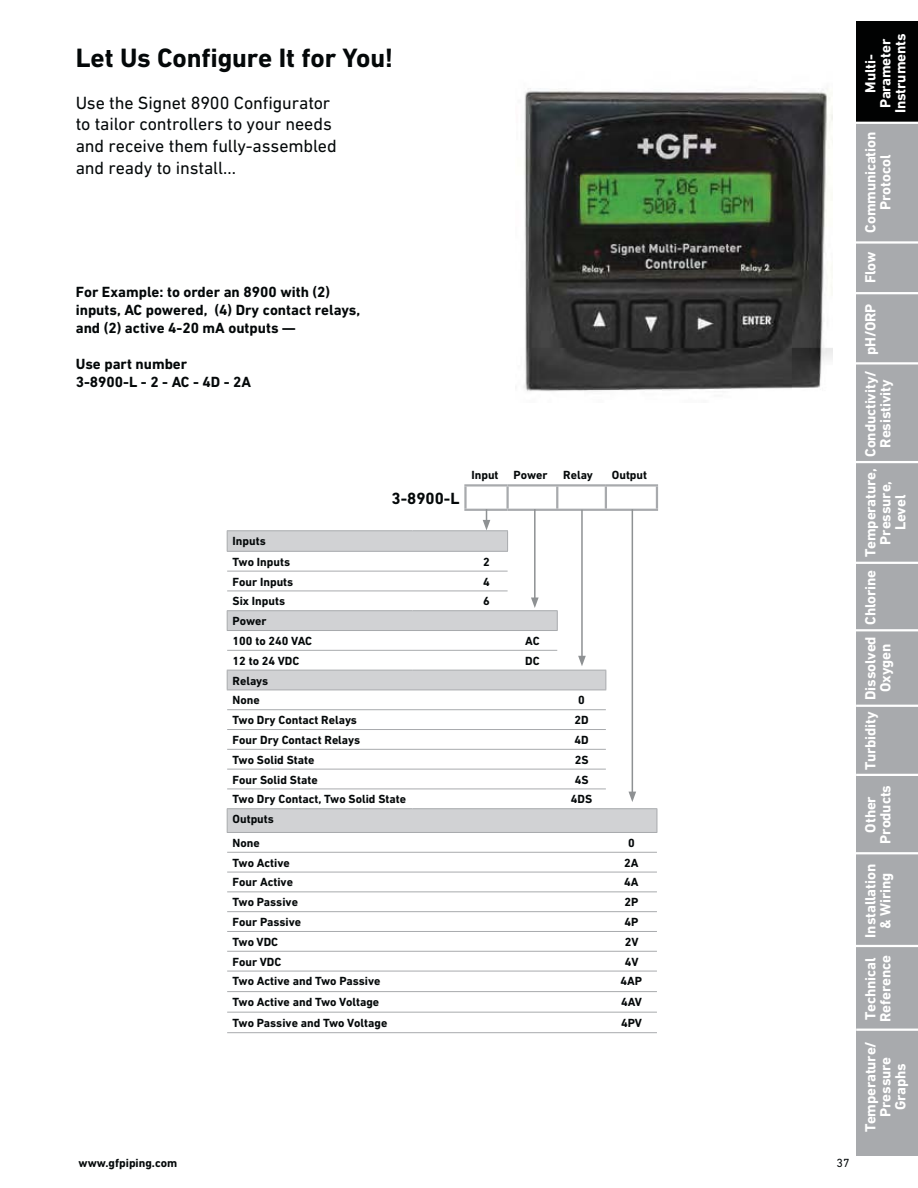
<style>
.page{position:relative;width:918px;height:1188px;background:#fff}
.page>*{position:absolute;margin:0;border:0;box-sizing:border-box;transform-origin:0 0}
.t1{font:700 27px "DIN Next W1 G";letter-spacing:-.005em;color:#040809}
.t2{font:18px/21.6px "DIN Next W1 G";letter-spacing:-.01em;color:#040809}
.t3{font:700 16.5px "DIN Next W1 G";color:#040809}
.t4{font:700 15px/15px "DIN Next W1 G";letter-spacing:-.01em;color:#fff;text-align:center}
.t5{font:700 15px/18px "DIN Next W1 G";color:#040809}
.t6{font:700 12px/19.8px "DIN Next W1 G";color:#040809}
.t7{font:12px "DIN Next W1 G";color:#040809}
</style>
<div class="page">
<svg style="left:227px;top:531px;width:430px;height:301px"></svg>
<hr style="left:227px;top:530px;width:186px;height:1px;background:#a8aaad">
<svg style="left:227px;top:531px;width:1px;height:20px"></svg>
<hr style="left:413px;top:530px;width:95px;height:1px;background:#a8aaad">
<svg style="left:507px;top:531px;width:1px;height:20px"></svg>
<hr style="left:227px;top:551px;width:281px;height:1px;background:#a8aaad">
<hr style="left:227px;top:571px;width:281px;height:1px;background:#a8aaad">
<hr style="left:227px;top:591px;width:281px;height:1px;background:#a8aaad">
<hr style="left:227px;top:610px;width:186px;height:1px;background:#a8aaad">
<svg style="left:227px;top:611px;width:1px;height:19px"></svg>
<hr style="left:413px;top:610px;width:145px;height:1px;background:#a8aaad">
<svg style="left:557px;top:611px;width:1px;height:19px"></svg>
<hr style="left:227px;top:630px;width:331px;height:1px;background:#a8aaad">
<hr style="left:227px;top:650px;width:330px;height:1px;background:#a8aaad">
<hr style="left:227px;top:670px;width:186px;height:1px;background:#a8aaad">
<svg style="left:227px;top:670px;width:1px;height:20px"></svg>
<hr style="left:413px;top:670px;width:193px;height:1px;background:#a8aaad">
<svg style="left:606px;top:670px;width:1px;height:20px"></svg>
<hr style="left:227px;top:690px;width:379px;height:1px;background:#a8aaad">
<hr style="left:227px;top:709px;width:379px;height:1px;background:#a8aaad">
<hr style="left:227px;top:729px;width:379px;height:1px;background:#a8aaad">
<hr style="left:227px;top:749px;width:379px;height:1px;background:#a8aaad">
<hr style="left:227px;top:769px;width:379px;height:1px;background:#a8aaad">
<hr style="left:227px;top:789px;width:379px;height:1px;background:#a8aaad">
<hr style="left:227px;top:808px;width:186px;height:1px;background:#a8aaad">
<svg style="left:227px;top:809px;width:1px;height:23px"></svg>
<hr style="left:413px;top:808px;width:244px;height:1px;background:#a8aaad">
<svg style="left:657px;top:809px;width:1px;height:23px"></svg>
<hr style="left:227px;top:832px;width:430px;height:1px;background:#a8aaad">
<hr style="left:227px;top:852px;width:430px;height:1px;background:#a8aaad">
<hr style="left:227px;top:872px;width:430px;height:1px;background:#a8aaad">
<hr style="left:227px;top:891px;width:430px;height:1px;background:#a8aaad">
<hr style="left:227px;top:911px;width:430px;height:1px;background:#a8aaad">
<hr style="left:227px;top:931px;width:430px;height:1px;background:#a8aaad">
<hr style="left:227px;top:951px;width:430px;height:1px;background:#a8aaad">
<hr style="left:227px;top:971px;width:430px;height:1px;background:#a8aaad">
<hr style="left:227px;top:991px;width:430px;height:1px;background:#a8aaad">
<hr style="left:227px;top:1012px;width:430px;height:1px;background:#a8aaad">
<hr style="left:227px;top:1032px;width:430px;height:1px;background:#a8aaad">
<hr style="left:508px;top:484px;width:98px;height:3px;background:#a8aaad">
<hr style="left:556px;top:487px;width:2px;height:22px;background:#a8aaad">
<hr style="left:606px;top:484px;width:52px;height:3px;background:#a8aaad">
<hr style="left:605px;top:487px;width:2px;height:22px;background:#a8aaad">
<hr style="left:656px;top:487px;width:2px;height:22px;background:#a8aaad">
<hr style="left:508px;top:509px;width:150px;height:2px;background:#a8aaad">
<hr style="left:464px;top:484px;width:44px;height:3px;background:#a8aaad">
<hr style="left:464px;top:487px;width:3px;height:22px;background:#a8aaad">
<hr style="left:506px;top:487px;width:3px;height:22px;background:#a8aaad">
<hr style="left:464px;top:509px;width:44px;height:2px;background:#a8aaad">
<svg style="left:483px;top:509px;width:7px;height:21px"></svg>
<hr style="left:534px;top:509px;width:2px;height:91px;background:#8e9193">
<svg style="left:531px;top:598px;width:8px;height:10px"></svg>
<hr style="left:581px;top:510px;width:2px;height:148px;background:#8e9193">
<svg style="left:578px;top:656px;width:8px;height:10px"></svg>
<hr style="left:632px;top:509px;width:1px;height:285px;background:#8e9193">
<svg style="left:629px;top:792px;width:7px;height:10px"></svg>
<div style="left:857px;top:23px;width:61px;height:1133px;background:#a8aaad"></div>
<div style="left:857px;top:22px;width:61px;height:101px;background:#010202"></div>
<hr style="left:856px;top:122px;width:62px;height:2px;background:#fff">
<hr style="left:856px;top:241px;width:62px;height:3px;background:#fff">
<hr style="left:856px;top:292px;width:62px;height:2px;background:#fff">
<hr style="left:855px;top:362px;width:63px;height:3px;background:#fff">
<hr style="left:856px;top:852px;width:62px;height:2px;background:#fff">
<hr style="left:855px;top:945px;width:63px;height:2px;background:#fff">
<hr style="left:856px;top:1029px;width:62px;height:2px;background:#fff">
<hr style="left:856px;top:774px;width:62px;height:2px;background:#fff">
<hr style="left:856px;top:705px;width:62px;height:2px;background:#fff">
<hr style="left:856px;top:562px;width:62px;height:2px;background:#fff">
<hr style="left:856px;top:461px;width:62px;height:2px;background:#fff">
<hr style="left:856px;top:629px;width:62px;height:2px;background:#fff">
<img style="left:524px;top:88px;width:309px;height:304px">
<h1 class="t1" style="left:76px;top:48px;width:319px">Let Us Configure It for You!</h1>
<h2 class="t2" style="left:76px;top:93px;width:263px">Use the Signet 8900 Configurator to tailor controllers to your needs and receive them fully-assembled and ready to install...</h2>
<p class="t5" style="left:76px;top:284px;width:286px">For Example: to order an 8900 with (2) inputs, AC powered, (4) Dry contact relays, and (2) active 4-20 mA outputs —</p>
<p class="t5" style="left:76px;top:356px;width:177px">Use part number<br>3-8900-L - 2 - AC - 4D - 2A</p>
<p class="t6" style="left:233px;top:532px;width:59px;line-height:20.5px">Inputs<br>Two Inputs</p>
<h3 class="t3" style="left:392px;top:492px;width:69px">3-8900-L</h3>
<p class="t6" style="left:471px;top:466px;width:78px">Input Power</p>
<p class="t6" style="left:563px;top:466px;width:31px">Relay</p>
<p class="t6" style="left:612px;top:466px;width:37px">Output</p>
<p class="t6" style="left:483px;top:552px;width:8px">2</p>
<p class="t6" style="left:233px;top:572px;width:62px">Four Inputs</p>
<p class="t6" style="left:483px;top:572px;width:8px">4</p>
<p class="t6" style="left:233px;top:592px;width:54px">Six Inputs</p>
<p class="t6" style="left:483px;top:592px;width:8px">6</p>
<p class="t6" style="left:233px;top:612px;width:81px">Power<br>100 to 240 VAC</p>
<p class="t6" style="left:525px;top:632px;width:16px">AC</p>
<p class="t6" style="left:233px;top:651px;width:68px">12 to 24 VDC</p>
<p class="t6" style="left:525px;top:651px;width:16px">DC</p>
<p class="t6" style="left:233px;top:671px;width:37px">Relays<br>None</p>
<p class="t6" style="left:578px;top:691px;width:8px">0</p>
<p class="t6" style="left:233px;top:711px;width:126px">Two Dry Contact Relays</p>
<p class="t6" style="left:574px;top:711px;width:16px">2D</p>
<p class="t6" style="left:233px;top:731px;width:129px">Four Dry Contact Relays</p>
<p class="t6" style="left:574px;top:731px;width:16px">4D</p>
<p class="t6" style="left:233px;top:750px;width:83px">Two Solid State</p>
<p class="t6" style="left:575px;top:750px;width:15px">2S</p>
<p class="t6" style="left:233px;top:770px;width:87px">Four Solid State</p>
<p class="t6" style="left:575px;top:770px;width:15px">4S</p>
<p class="t6" style="left:233px;top:790px;width:175px">Two Dry Contact, Two Solid State</p>
<p class="t6" style="left:571px;top:790px;width:23px">4DS</p>
<p class="t6" style="left:233px;top:808px;width:43px;line-height:23.7px">Outputs<br>None</p>
<p class="t6" style="left:628px;top:834px;width:8px">0</p>
<p class="t6" style="left:233px;top:853px;width:59px">Two Active</p>
<p class="t6" style="left:624px;top:853px;width:16px">2A</p>
<p class="t6" style="left:233px;top:873px;width:62px">Four Active</p>
<p class="t6" style="left:624px;top:873px;width:16px">4A</p>
<p class="t6" style="left:233px;top:893px;width:67px">Two Passive</p>
<p class="t6" style="left:624px;top:893px;width:15px">2P</p>
<p class="t6" style="left:233px;top:913px;width:70px">Four Passive</p>
<p class="t6" style="left:624px;top:913px;width:15px">4P</p>
<p class="t6" style="left:233px;top:933px;width:47px">Two VDC</p>
<p class="t6" style="left:625px;top:933px;width:15px">2V</p>
<p class="t6" style="left:233px;top:952px;width:50px">Four VDC</p>
<p class="t6" style="left:625px;top:952px;width:15px">4V</p>
<p class="t6" style="left:233px;top:972px;width:149px">Two Active and Two Passive</p>
<p class="t6" style="left:621px;top:972px;width:23px">4AP</p>
<p class="t6" style="left:233px;top:993px;width:148px">Two Active and Two Voltage</p>
<p class="t6" style="left:621px;top:993px;width:23px">4AV</p>
<p class="t6" style="left:233px;top:1013px;width:156px">Two Passive and Two Voltage</p>
<p class="t6" style="left:621px;top:1013px;width:23px">4PV</p>
<p class="t6" style="left:79px;top:1154px;width:100px">www.gfpiping.com</p>
<p class="t7" style="left:837px;top:1159px;width:15px">37</p>
<p class="t4" style="left:864px;top:113px;width:81px;rotate:-90deg">Multi-<br>Parameter<br>Instruments</p>
<p class="t4" style="left:864px;top:233px;width:102px;rotate:-90deg">Communication<br>Protocol</p>
<p class="t4" style="left:864px;top:283px;width:33px;rotate:-90deg">Flow</p>
<p class="t4" style="left:864px;top:355px;width:53px;rotate:-90deg">pH/ORP</p>
<p class="t4" style="left:864px;top:457px;width:88px;rotate:-90deg">Conductivity/<br>Resistivity</p>
<p class="t4" style="left:864px;top:557px;width:90px;rotate:-90deg">Temperature,<br>Pressure,<br>Level</p>
<p class="t4" style="left:864px;top:625px;width:56px;rotate:-90deg">Chlorine</p>
<p class="t4" style="left:864px;top:700px;width:65px;rotate:-90deg">Dissolved<br>Oxygen</p>
<p class="t4" style="left:864px;top:770px;width:60px;rotate:-90deg">Turbidity</p>
<p class="t4" style="left:864px;top:844px;width:60px;rotate:-90deg">Other<br>Products</p>
<p class="t4" style="left:864px;top:938px;width:75px;rotate:-90deg">Installation &amp; Wiring</p>
<p class="t4" style="left:864px;top:1022px;width:68px;text-align:left;rotate:-90deg">Technical<br>Reference</p>
<p class="t4" style="left:864px;top:1132px;width:93px;rotate:-90deg">Temperature/<br>Pressure<br>Graphs</p>
</div>
